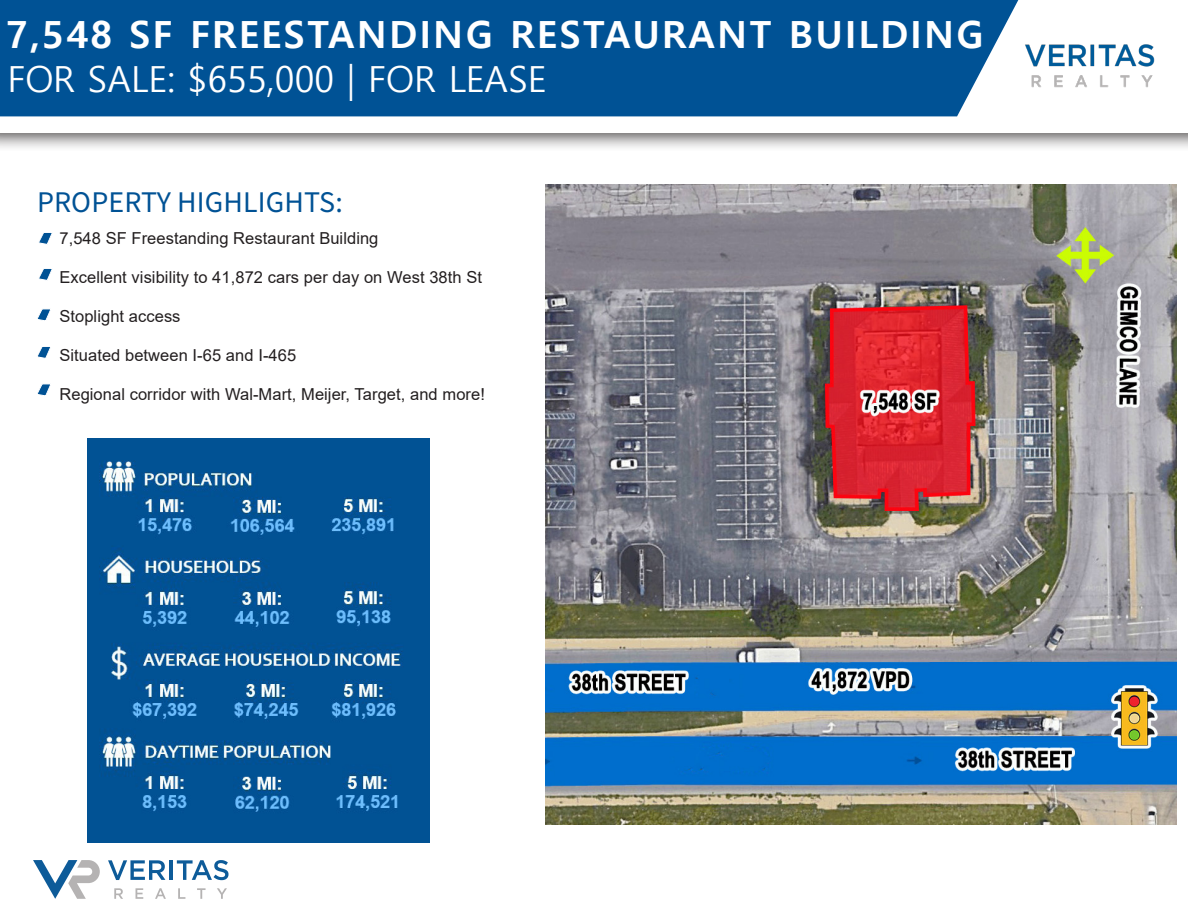
<style>
.page{position:relative;width:1188px;height:918px;background:#fff}
.page>*{position:absolute;margin:0;border:0;box-sizing:border-box;transform-origin:0 0}
.t1{font:700 37.5px "Malgun Gothic";letter-spacing:.06em;color:#fff}
.t2{font:36px "Malgun Gothic";color:#fff}
.t3{font:30px "Source Sans Variable";letter-spacing:.005em;color:#005295}
.t4{font:16.5px "Arial";letter-spacing:.005em;color:#231f20}
</style>
<div class="page">
<div style="left:0;top:0;width:1188px;height:153px;background:#231f20;opacity:.75"></div>
<div style="left:0;top:0;width:1188px;height:132px;background:#fff"></div>
<div style="left:0;top:0;width:1018px;height:116px;background:#005295"></div>
<img style="left:1025px;top:44px;width:130px;height:44px">
<svg style="left:177px;top:860px;width:52px;height:20px"></svg>
<hr style="left:169px;top:860px;width:4px;height:20px;background:#0d5b99">
<svg style="left:108px;top:860px;width:57px;height:20px"></svg>
<svg style="left:217px;top:888px;width:10px;height:11px"></svg>
<svg style="left:197px;top:888px;width:9px;height:11px"></svg>
<svg style="left:178px;top:888px;width:7px;height:11px"></svg>
<svg style="left:155px;top:888px;width:11px;height:11px"></svg>
<svg style="left:136px;top:888px;width:7px;height:11px"></svg>
<svg style="left:114px;top:888px;width:9px;height:11px"></svg>
<svg style="left:33px;top:860px;width:67px;height:39px"></svg>
<img style="left:546px;top:184px;width:630px;height:640px">
<svg style="left:39px;top:269px;width:13px;height:12px"></svg>
<svg style="left:39px;top:233px;width:13px;height:12px"></svg>
<svg style="left:37px;top:309px;width:14px;height:12px"></svg>
<svg style="left:37px;top:347px;width:14px;height:12px"></svg>
<svg style="left:37px;top:384px;width:14px;height:12px"></svg>
<img style="left:88px;top:438px;width:342px;height:404px">
<p class="t1" style="left:6px;top:12px;width:979px">7,548 SF FREESTANDING RESTAURANT BUILDING</p>
<p class="t2" style="left:8px;top:59px;width:541px">FOR SALE: $655,000 | FOR LEASE</p>
<p class="t3" style="left:37px;top:183px;width:307px">PROPERTY HIGHLIGHTS:</p>
<p class="t4" style="left:59px;top:227px;width:321px">7,548 SF Freestanding Restaurant Building</p>
<p class="t4" style="left:59px;top:266px;width:424px">Excellent visibility to 41,872 cars per day on West 38th St</p>
<p class="t4" style="left:59px;top:305px;width:123px">Stoplight access</p>
<p class="t4" style="left:59px;top:344px;width:238px">Situated between I-65 and I-465</p>
<p class="t4" style="left:59px;top:383px;width:427px">Regional corridor with Wal-Mart, Meijer, Target, and more!</p>
</div>
